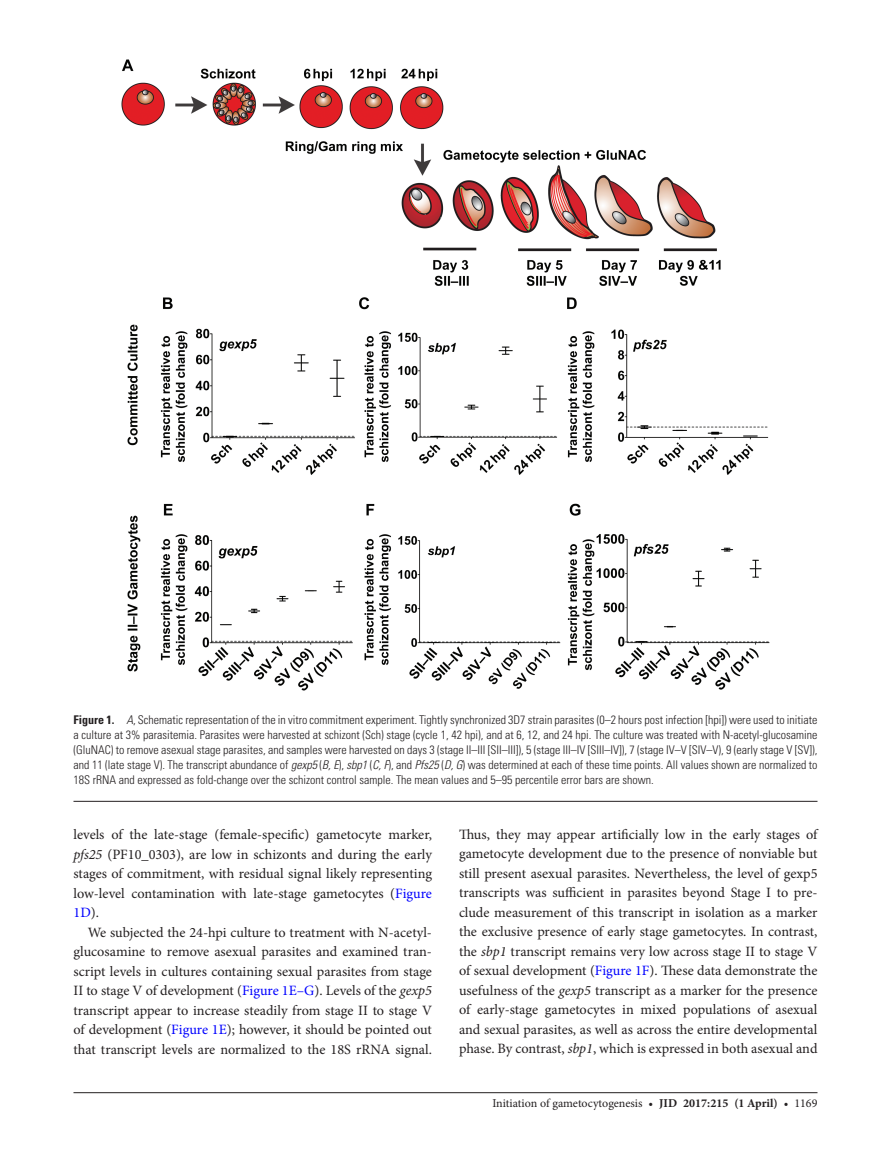
<style>
.page{position:relative;width:891px;height:1174px;background:#fff}
.page>*{position:absolute;margin:0;border:0;box-sizing:border-box;transform-origin:0 0}
.t1{font:14.25px/19.5px "Minion Pro";color:#231f20;text-align:justify}
.t2{font:300 condensed 12px/15px "Univers LT Std";color:#231f20;text-align:justify}
.t3{font:12px "Minion Pro";color:#231f20}
.s1{font-weight:700}
.s2{font-style:italic}
.s3{color:#00f}
</style>
<div class="page">
<hr style="left:73px;top:1092px;width:744px;height:1px;background:#231f20">
<hr style="left:73px;top:801px;width:744px;height:1px;background:#231f20">
<img style="left:122px;top:59px;width:647px;height:632px">
<p class="t2" style="left:73px;top:712px;width:746px"><span class="s1">Figure 1.</span> <span class="s2">A</span>, Schematic representation of the in vitro commitment experiment. Tightly synchronized 3D7 strain parasites (0–2 hours post infection [hpi]) were used to initiate a culture at 3% parasitemia. Parasites were harvested at schizont (Sch) stage (cycle 1, 42 hpi), and at 6, 12, and 24 hpi. The culture was treated with N-acetyl-glucosamine (GluNAC) to remove asexual stage parasites, and samples were harvested on days 3 (stage II–III [SII–III]), 5 (stage III–IV [SIII–IV]), 7 (stage IV–V [SIV–V), 9 (early stage V [SV]), and 11 (late stage V). The transcript abundance of <span class="s2">gexp5</span> (<span class="s2">B, E</span>), <span class="s2">sbp1</span> (<span class="s2">C, F</span>), and <span class="s2">Pfs25</span> (<span class="s2">D, G</span>) was determined at each of these time points. All values shown are normalized to 18S rRNA and expressed as fold-change over the schizont control sample. The mean values and 5–95 percentile error bars are shown.</p>
<p class="t1" style="left:73px;top:825px;width:360px">levels of the late-stage (female-specific) gametocyte marker, <span class="s2">pfs25</span> (PF10_0303), are low in schizonts and during the early stages of commitment, with residual signal likely representing low-level contamination with late-stage gametocytes (<span class="s3">Figure 1D</span>).</p>
<p class="t1" style="left:73px;top:922px;width:360px;text-indent:14px">We subjected the 24-hpi culture to treatment with N-acetyl&shy;glucosamine to remove asexual parasites and examined tran&shy;script levels in cultures containing sexual parasites from stage II to stage V of development (<span class="s3">Figure 1E–G</span>). Levels of the <span class="s2">gexp5 </span>transcript appear to increase steadily from stage II to stage V of development (<span class="s3">Figure 1E</span>); however, it should be pointed out that transcript levels are normalized to the 18S rRNA signal.</p>
<p class="t1" style="left:459px;top:825px;width:360px">Thus, they may appear artificially low in the early stages of gametocyte development due to the presence of nonviable but still present asexual parasites. Nevertheless, the level of gexp5 transcripts was sufficient in parasites beyond Stage I to pre&shy;clude measurement of this transcript in isolation as a marker the exclusive presence of early stage gametocytes. In contrast, the <span class="s2">sbp1</span> transcript remains very low across stage II to stage V of sexual development (<span class="s3">Figure 1F</span>). These data demonstrate the usefulness of the <span class="s2">gexp5</span> transcript as a marker for the presence of early-stage gametocytes in mixed populations of asexual and sexual parasites, as well as across the entire developmental phase. By contrast, <span class="s2">sbp1</span>, which is expressed in both asexual and</p>
<p class="t3" style="left:492px;top:1095px;width:327px">Initiation of gametocytogenesis • <span class="s1">JID 2017:215 (1 April)</span> • 1169</p>
</div>
